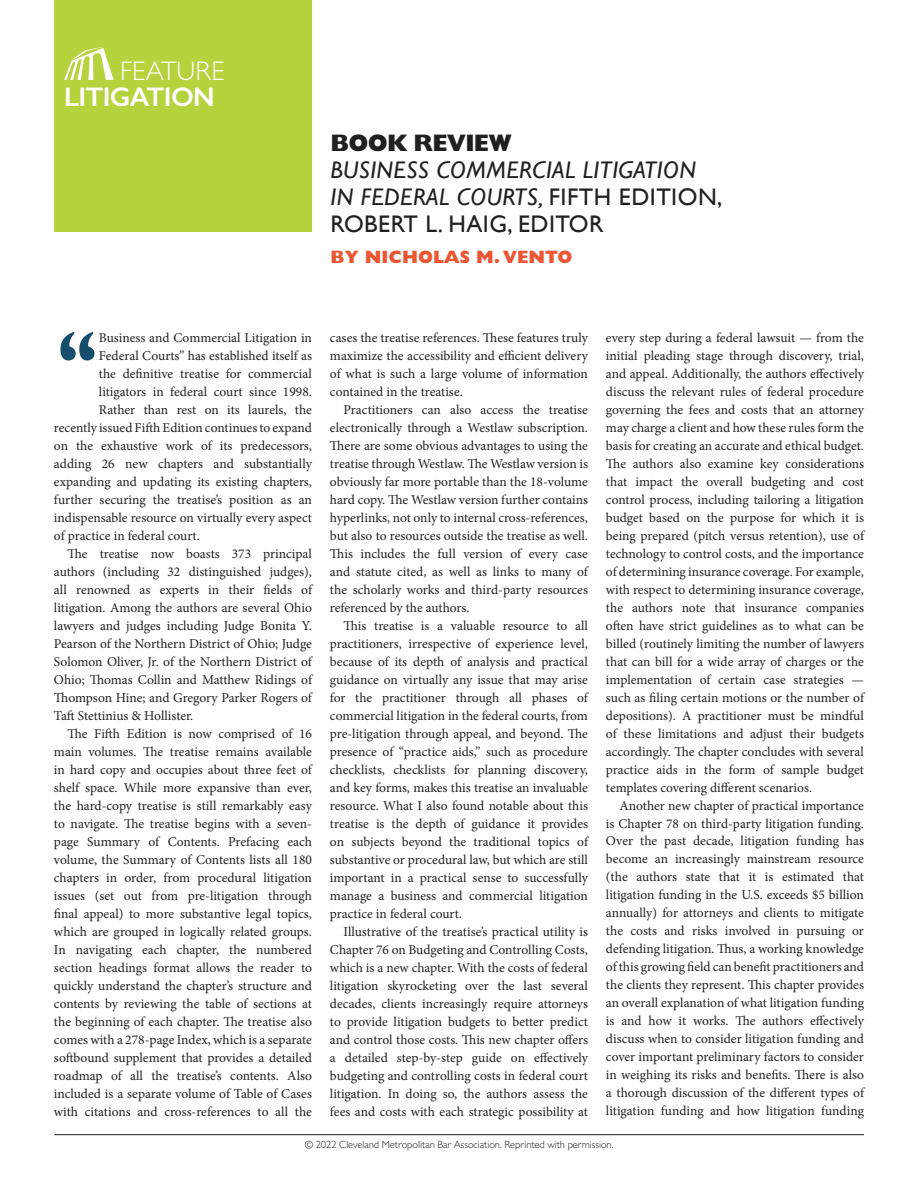
<style>
.page{position:relative;width:918px;height:1188px;background:#fff}
.page>*{position:absolute;margin:0;border:0;box-sizing:border-box;transform-origin:0 0}
.t1{font:119.1px "Gill Sans";color:#154e6d}
.t2{font:600 27px "Gill Sans";letter-spacing:-.025em;color:#fff}
.t3{font:300 27px "Gill Sans";color:#fff}
.t4{font:italic 24px/27px "Gill Sans";letter-spacing:.02em;color:#231f20}
.t5{font:800 24px "Gill Sans";letter-spacing:-.03em;color:#231f20}
.t6{font:800 18px "Gill Sans";color:#ee5633}
.t7{font:13.5px/18px "Minion Pro";color:#231f20;text-align:justify}
.t8{font:300 10.5px "Gill Sans";color:#231f20}
.s1{font-style:normal}
</style>
<div class="page">
<hr style="left:54px;top:1134px;width:810px;height:1px;background:#231f20">
<div style="left:54px;top:0;width:258px;height:232px;background:#b5d33d"></div>
<svg style="left:64px;top:47px;width:50px;height:33px"></svg>
<h2 class="t3" style="left:120px;top:55px;width:106px">FEATURE</h2>
<h2 class="t2" style="left:64px;top:81px;width:152px">LITIGATION</h2>
<h3 class="t5" style="left:330px;top:129px;width:183px">BOOK REVIEW</h3>
<h3 class="t4" style="left:330px;top:157px;width:394px">BUSINESS COMMERCIAL LITIGATION<br>IN FEDERAL COURTS, <span class="s1">FIFTH EDITION,<br>ROBERT L. HAIG, EDITOR</span></h3>
<h3 class="t6" style="left:330px;top:246px;width:244px">BY NICHOLAS M. VENTO</h3>
<h1 class="t1" style="left:54px;top:305px;width:46px">‘‘</h1>
<p class="t7" style="left:99px;top:329px;width:215px">Business and Commercial Litigation in</p>
<p class="t7" style="left:99px;top:347px;width:215px">Federal Courts” has established itself as</p>
<p class="t7" style="left:99px;top:365px;width:215px">the definitive treatise for commercial</p>
<p class="t7" style="left:99px;top:383px;width:215px">litigators in federal court since 1998.</p>
<p class="t7" style="left:99px;top:401px;width:215px">Rather than rest on its laurels, the</p>
<p class="t7" style="left:54px;top:419px;width:260px">recently issued Fifth Edition continues to expand</p>
<p class="t7" style="left:54px;top:437px;width:260px">on the exhaustive work of its predecessors,</p>
<p class="t7" style="left:54px;top:455px;width:259px">adding 26 new chapters and substantially</p>
<p class="t7" style="left:54px;top:473px;width:260px">expanding and updating its existing chapters,</p>
<p class="t7" style="left:54px;top:491px;width:259px">further securing the treatise’s position as an</p>
<p class="t7" style="left:54px;top:509px;width:259px">indispensable resource on virtually every aspect</p>
<p class="t7" style="left:54px;top:527px;width:147px">of practice in federal court.</p>
<p class="t7" style="left:67px;top:545px;width:246px">The treatise now boasts 373 principal</p>
<p class="t7" style="left:54px;top:563px;width:260px">authors (including 32 distinguished judges),</p>
<p class="t7" style="left:54px;top:581px;width:260px">all renowned as experts in their fields of</p>
<p class="t7" style="left:54px;top:599px;width:260px">litigation. Among the authors are several Ohio</p>
<p class="t7" style="left:54px;top:617px;width:259px">lawyers and judges including Judge Bonita Y.</p>
<p class="t7" style="left:54px;top:635px;width:259px">Pearson of the Northern District of Ohio; Judge</p>
<p class="t7" style="left:54px;top:653px;width:259px">Solomon Oliver, Jr. of the Northern District of</p>
<p class="t7" style="left:54px;top:671px;width:260px">Ohio; Thomas Collin and Matthew Ridings of</p>
<p class="t7" style="left:54px;top:689px;width:259px">Thompson Hine; and Gregory Parker Rogers of</p>
<p class="t7" style="left:54px;top:707px;width:141px">Taft Stettinius &amp; Hollister.</p>
<p class="t7" style="left:67px;top:725px;width:246px">The Fifth Edition is now comprised of 16</p>
<p class="t7" style="left:54px;top:743px;width:260px">main volumes. The treatise remains available</p>
<p class="t7" style="left:54px;top:761px;width:259px">in hard copy and occupies about three feet of</p>
<p class="t7" style="left:54px;top:779px;width:259px">shelf space. While more expansive than ever,</p>
<p class="t7" style="left:54px;top:797px;width:260px">the hard-copy treatise is still remarkably easy</p>
<p class="t7" style="left:54px;top:815px;width:259px">to navigate. The treatise begins with a seven-</p>
<p class="t7" style="left:54px;top:833px;width:259px">page Summary of Contents. Prefacing each</p>
<p class="t7" style="left:54px;top:851px;width:259px">volume, the Summary of Contents lists all 180</p>
<p class="t7" style="left:54px;top:869px;width:260px">chapters in order, from procedural litigation</p>
<p class="t7" style="left:54px;top:887px;width:260px">issues (set out from pre-litigation through</p>
<p class="t7" style="left:54px;top:905px;width:260px">final appeal) to more substantive legal topics,</p>
<p class="t7" style="left:54px;top:923px;width:259px">which are grouped in logically related groups.</p>
<p class="t7" style="left:54px;top:941px;width:260px">In navigating each chapter, the numbered</p>
<p class="t7" style="left:54px;top:959px;width:259px">section headings format allows the reader to</p>
<p class="t7" style="left:54px;top:977px;width:260px">quickly understand the chapter’s structure and</p>
<p class="t7" style="left:54px;top:995px;width:259px">contents by reviewing the table of sections at</p>
<p class="t7" style="left:54px;top:1013px;width:259px">the beginning of each chapter. The treatise also</p>
<p class="t7" style="left:54px;top:1031px;width:259px">comes with a 278-page Index, which is a separate</p>
<p class="t7" style="left:54px;top:1049px;width:260px">softbound supplement that provides a detailed</p>
<p class="t7" style="left:54px;top:1067px;width:260px">roadmap of all the treatise’s contents. Also</p>
<p class="t7" style="left:54px;top:1085px;width:260px">included is a separate volume of Table of Cases</p>
<p class="t7" style="left:54px;top:1103px;width:260px">with citations and cross-references to all the</p>
<p class="t7" style="left:330px;top:329px;width:259px">cases the treatise references. These features truly maximize the accessibility and efficient delivery of what is such a large volume of information contained in the treatise.</p>
<p class="t7" style="left:330px;top:401px;width:260px;text-indent:14px">Practitioners can also access the treatise electronically through a Westlaw subscription.<br>There are some obvious advantages to using the treatise through Westlaw. The Westlaw version is obviously far more portable than the 18-volume hard copy. The Westlaw version further contains hyperlinks, not only to internal cross-references, but also to resources outside the treatise as well.<br>This includes the full version of every case and statute cited, as well as links to many of the scholarly works and third-party resources referenced by the authors.</p>
<p class="t7" style="left:330px;top:616px;width:260px;text-indent:14px">This treatise is a valuable resource to all practitioners, irrespective of experience level, because of its depth of analysis and practical guidance on virtually any issue that may arise for the practitioner through all phases of commercial litigation in the federal courts, from pre-litigation through appeal, and beyond. The presence of “practice aids,” such as procedure checklists, checklists for planning discovery, and key forms, makes this treatise an invaluable resource. What I also found notable about this treatise is the depth of guidance it provides on subjects beyond the traditional topics of substantive or procedural law, but which are still important in a practical sense to successfully manage a business and commercial litigation practice in federal court.</p>
<p class="t7" style="left:330px;top:922px;width:260px;text-indent:14px">Illustrative of the treatise’s practical utility is Chapter 76 on Budgeting and Controlling Costs, which is a new chapter. With the costs of federal litigation skyrocketing over the last several decades, clients increasingly require attorneys to provide litigation budgets to better predict and control those costs. This new chapter offers a detailed step-by-step guide on effectively budgeting and controlling costs in federal court litigation. In doing so, the authors assess the fees and costs with each strategic possibility at</p>
<p class="t7" style="left:606px;top:328px;width:260px">every step during a federal lawsuit — from the initial pleading stage through discovery, trial, and appeal. Additionally, the authors effectively discuss the relevant rules of federal procedure governing the fees and costs that an attorney may charge a client and how these rules form the basis for creating an accurate and ethical budget.<br>The authors also examine key considerations that impact the overall budgeting and cost control process, including tailoring a litigation budget based on the purpose for which it is being prepared (pitch versus retention), use of technology to control costs, and the importance of determining insurance coverage. For example, with respect to determining insurance coverage, the authors note that insurance companies often have strict guidelines as to what can be billed (routinely limiting the number of lawyers that can bill for a wide array of charges or the implementation of certain case strategies — such as filing certain motions or the number of depositions). A practitioner must be mindful of these limitations and adjust their budgets accordingly. The chapter concludes with several practice aids in the form of sample budget templates covering different scenarios.</p>
<p class="t7" style="left:606px;top:796px;width:260px;text-indent:14px">Another new chapter of practical importance is Chapter 78 on third-party litigation funding.<br>Over the past decade, litigation funding has become an increasingly mainstream resource (the authors state that it is estimated that litigation funding in the U.S. exceeds $5 billion annually) for attorneys and clients to mitigate the costs and risks involved in pursuing or defending litigation. Thus, a working knowledge of this growing field can benefit practitioners and the clients they represent. This chapter provides an overall explanation of what litigation funding is and how it works. The authors effectively discuss when to consider litigation funding and cover important preliminary factors to consider in weighing its risks and benefits. There is also a thorough discussion of the different types of litigation funding and how litigation funding</p>
<p class="t8" style="left:305px;top:1138px;width:310px">© 2022 Cleveland Metropolitan Bar Association. Reprinted with permission.</p>
</div>
